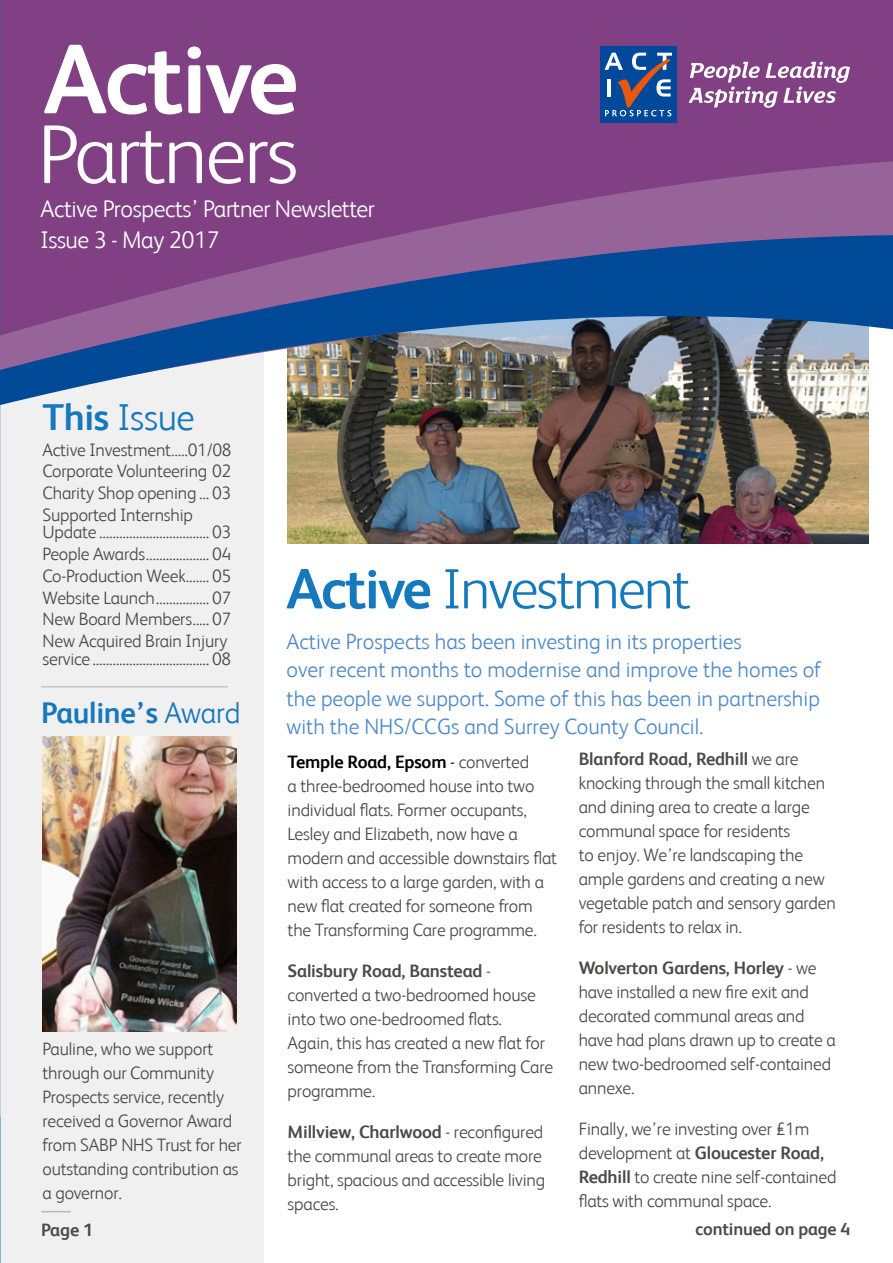
<style>
.page{position:relative;width:893px;height:1263px;background:#fff}
.page>*{position:absolute;margin:0;border:0;box-sizing:border-box;transform-origin:0 0}
.t1{font:700 99px "FS Albert";letter-spacing:-.025em;color:#fff}
.t2{font:300 83.85px "FS Albert";letter-spacing:-.025em;color:#fff}
.t3{font:300 57px "FS Albert";letter-spacing:-.03em;color:#1678bd}
.t4{font:300 37.5px "FS Albert";letter-spacing:-.01em;color:#1678bd}
.t5{font:700 30px "FS Albert";letter-spacing:-.01em;color:#1678bd}
.t6{font:300 24.15px/31px "FS Albert";letter-spacing:-.02em;color:#fff}
.t7{font:300 22.2px/28.5px "FS Albert";color:#4e8ac8}
.t8{font:300 18px/24px "FS Albert";letter-spacing:-.01em;color:#4a4a49}
.t9{font:700 18px "FS Albert";color:#4a4a49}
.t10{font:700 17.7px "FS Albert";letter-spacing:-.01em;color:#4a4a49}
.s1{font-weight:700}
.s2{font-weight:300}
.s3{font-weight:700;color:#000}
.s4{color:#000}
</style>
<div class="page">
<img style="left:288px;top:417px;width:580px;height:126px">
<div style="left:0;top:317px;width:263px;height:946px;background:#f0f0f0"></div>
<div style="left:0;top:0;width:893px;height:143px;background:#804083"></div>
<svg style="left:0;top:139px;width:1px;height:1124px"></svg>
<img style="left:43px;top:736px;width:193px;height:295px">
<div style="left:600px;top:47px;width:76px;height:56px;background:#00489a"></div>
<div style="left:600px;top:104px;width:76px;height:19px;background:#00489a"></div>
<svg style="left:604px;top:53px;width:68px;height:63px"></svg>
<svg style="left:688px;top:62px;width:162px;height:46px"></svg>
<hr style="left:41px;top:686px;width:187px;height:1px;background:#c6c6c6">
<div style="left:0;top:143px;width:893px;height:33px;background:#804083"></div>
<svg style="left:0;top:176px;width:893px;height:241px;background:#6c628e"></svg>
<hr style="left:41px;top:1211px;width:30px;height:1px;background:#c6c6c6">
<h1 class="t1" style="left:43px;top:22px;width:257px">Active</h1>
<h2 class="t2" style="left:38px;top:106px;width:262px">Partners</h2>
<h3 class="t6" style="left:40px;top:193px;width:336px">Active Prospects’ Partner Newsletter<br>Issue 3 - May 2017</h3>
<h3 class="t4" style="left:43px;top:395px;width:154px"><span class="s1">This</span> Issue</h3>
<p class="t8" style="left:43px;top:438px;width:191px;line-height:21.8px;text-align:justify">Active Investment.....01/08<br>Corporate Volunteering 02<br>Charity Shop opening ... 03<br>Supported Internship</p>
<p class="t8" style="left:43px;top:521px;width:190px;line-height:21.8px;text-align:justify">Update ................................. 03<br>People Awards................... 04<br>Co-Production Week....... 05<br>Website Launch................ 07<br>New Board Members..... 07<br>New Acquired Brain Injury</p>
<p class="t8" style="left:43px;top:647px;width:190px">service................................... 08</p>
<h3 class="t5" style="left:41px;top:696px;width:201px">Pauline’s <span class="s2">Award</span></h3>
<p class="t8" style="left:43px;top:1037px;width:201px">Pauline, who we support through our Community<br>Prospects service, recently received a Governor Award from SABP NHS Trust for her outstanding contribution as a governor.</p>
<p class="t9" style="left:41px;top:1220px;width:54px">Page 1</p>
<h3 class="t3" style="left:286px;top:556px;width:406px"><span class="s1">Active</span> Investment</h3>
<p class="t7" style="left:287px;top:626px;width:537px">Active Prospects has been investing in its properties<br>over recent months to modernise and improve the homes of the people we support. Some of this has been in partnership with the NHS/CCGs and Surrey County Council.</p>
<p class="t8" style="left:288px;top:749px;width:271px"><span class="s3">Temple Road, Epsom</span> <span class="s4">-</span> converted<br>a three-bedroomed house into two individual flats. Former occupants, Lesley and Elizabeth, now have a modern and accessible downstairs flat with access to a large garden, with a new flat created for someone from the Transforming Care programme.</p>
<p class="t8" style="left:288px;top:958px;width:267px"><span class="s1">Salisbury Road, Banstead</span> - converted a two-bedroomed house into two one-bedroomed flats.<br>Again, this has created a new flat for someone from the Transforming Care programme.</p>
<p class="t8" style="left:288px;top:1119px;width:259px"><span class="s1">Millview, Charlwood</span> - reconfigured the communal areas to create more bright, spacious and accessible living spaces.</p>
<p class="t8" style="left:579px;top:747px;width:259px"><span class="s1">Blanford Road, Redhill</span> we are knocking through the small kitchen and dining area to create a large communal space for residents<br>to enjoy. We’re landscaping the ample gardens and creating a new vegetable patch and sensory garden for residents to relax in.</p>
<p class="t8" style="left:579px;top:956px;width:259px"><span class="s1">Wolverton Gardens, Horley</span> - we have installed a new fire exit and decorated communal areas and have had plans drawn up to create a new two-bedroomed self-contained annexe.</p>
<p class="t8" style="left:579px;top:1117px;width:259px">Finally, we’re investing over £1m development at <span class="s1">Gloucester Road, Redhill</span> to create nine self-contained flats with communal space.</p>
<p class="t10" style="left:696px;top:1219px;width:156px">continued on page 4</p>
</div>
